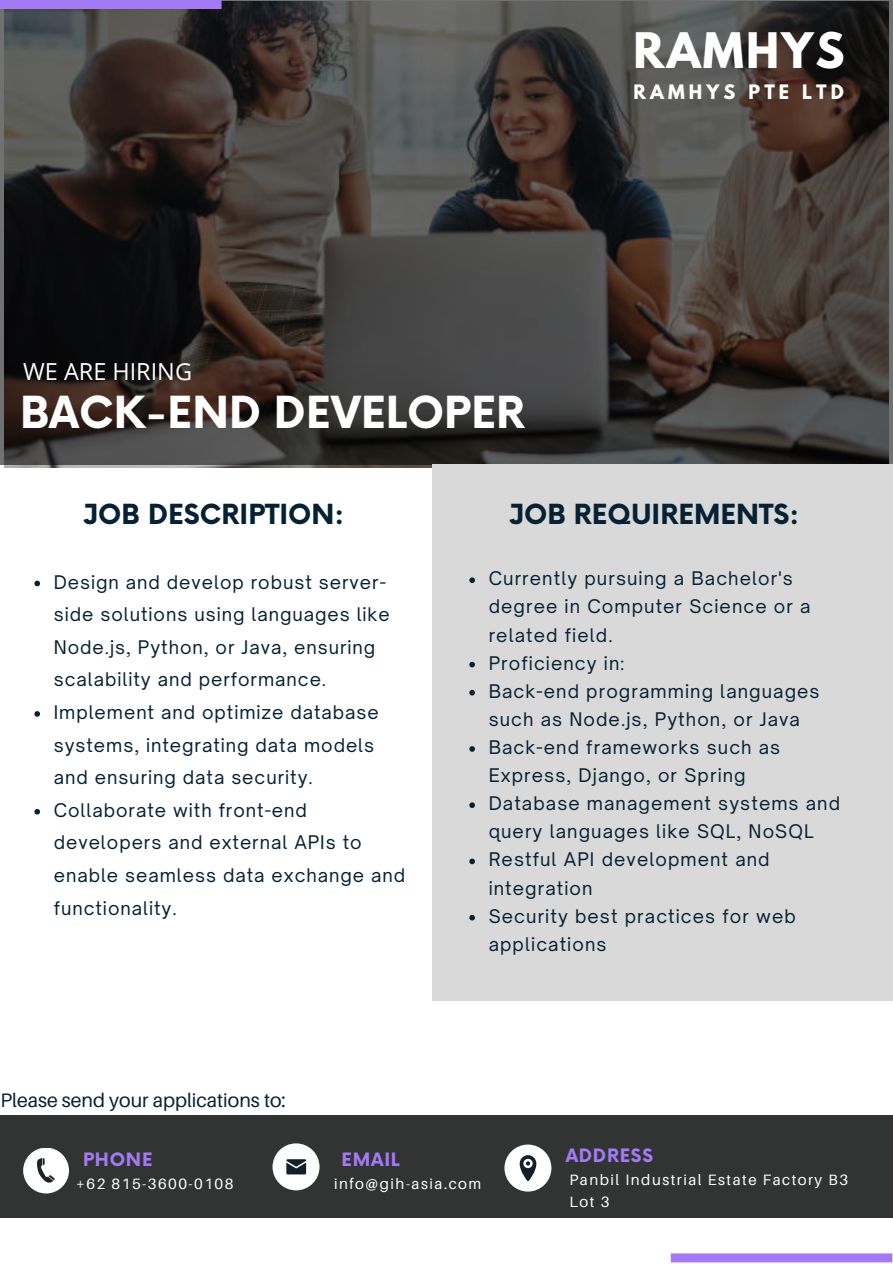
<style>
.page{position:relative;width:893px;height:1264px;background:#fff}
.page>*{position:absolute;margin:0;border:0;box-sizing:border-box;transform-origin:0 0}
.t1{font:700 43.35px "League Spartan";letter-spacing:.05em;color:#fff}
.t2{font:700 43.05px "Now";color:#fff}
.t3{font:700 27px "Now";color:#062133}
.t4{font:23.4px "Open Sans";color:#fff}
.t5{font:19.5px "Aileron";color:#062133}
.t6{font:18px/32.5px "Open Sauce One";letter-spacing:.06em;color:#062133}
.t7{font:700 18px "Now";letter-spacing:.04em;color:#a37af4}
.t8{font:700 17.7px "League Spartan";letter-spacing:.23em;color:#fff}
.t9{font:15px/22.5px "Aileron";letter-spacing:.1em;color:#fff}
</style>
<div class="page">
<svg style="left:0;top:0;width:892px;height:464px;background:#3e3936"></svg>
<div style="left:433px;top:464px;width:459px;height:537px;background:#d9d9d9"></div>
<div style="left:0;top:1115px;width:892px;height:102px;background:#323434"></div>
<div style="left:670px;top:1253px;width:222px;height:9px;background:#a37af4"></div>
<div style="left:0;top:0;width:221px;height:9px;background:#a37af4"></div>
<div style="left:23px;top:1147px;width:46px;height:46px;background:#fff;border-radius:50%"></div>
<svg style="left:37px;top:1158px;width:18px;height:25px"></svg>
<div style="left:272px;top:1143px;width:47px;height:47px;background:#fff;border-radius:50%"></div>
<svg style="left:286px;top:1159px;width:20px;height:15px"></svg>
<div style="left:504px;top:1144px;width:47px;height:47px;background:#fff;border-radius:50%"></div>
<svg style="left:519px;top:1155px;width:17px;height:25px"></svg>
<svg style="left:34px;top:580px;width:6px;height:6px"></svg>
<svg style="left:34px;top:711px;width:6px;height:5px"></svg>
<svg style="left:34px;top:809px;width:6px;height:5px"></svg>
<svg style="left:469px;top:577px;width:6px;height:6px"></svg>
<svg style="left:469px;top:661px;width:6px;height:6px"></svg>
<svg style="left:469px;top:690px;width:6px;height:5px"></svg>
<svg style="left:469px;top:746px;width:6px;height:5px"></svg>
<svg style="left:469px;top:802px;width:6px;height:6px"></svg>
<svg style="left:469px;top:858px;width:6px;height:6px"></svg>
<svg style="left:469px;top:914px;width:6px;height:6px"></svg>
<p class="t4" style="left:23px;top:355px;width:170px">WE ARE HIRING</p>
<p class="t2" style="left:20px;top:389px;width:506px">BACK-END DEVELOPER</p>
<p class="t1" style="left:633px;top:29px;width:213px">RAMHYS</p>
<p class="t8" style="left:633px;top:83px;width:212px">RAMHYS PTE LTD</p>
<p class="t3" style="left:83px;top:499px;width:263px">JOB DESCRIPTION:</p>
<p class="t6" style="left:54px;top:565px;width:337px">Design and develop robust server&shy;side solutions using languages like Node.js, Python, or Java, ensuring scalability and performance.</p>
<p class="t6" style="left:54px;top:695px;width:326px">Implement and optimize database systems, integrating data models and ensuring data security.</p>
<p class="t6" style="left:54px;top:793px;width:353px">Collaborate with front-end developers and external APIs to enable seamless data exchange and functionality.</p>
<p class="t5" style="left:1px;top:1088px;width:287px">Please send your applications to:</p>
<p class="t3" style="left:508px;top:499px;width:292px">JOB REQUIREMENTS:</p>
<p class="t6" style="left:488px;top:564px;width:323px;line-height:28px">Currently pursuing a Bachelor's degree in Computer Science or a related field.</p>
<p class="t6" style="left:488px;top:646px;width:137px">Proficiency in:</p>
<p class="t6" style="left:488px;top:677px;width:332px;line-height:28px">Back-end programming languages such as Node.js, Python, or Java</p>
<p class="t6" style="left:488px;top:733px;width:293px;line-height:28px">Back-end frameworks such as<br>Express, Django, or Spring</p>
<p class="t6" style="left:488px;top:789px;width:353px;line-height:28px">Database management systems and query languages like SQL, NoSQL</p>
<p class="t6" style="left:488px;top:845px;width:282px;line-height:28px">Restful API development and integration</p>
<p class="t6" style="left:488px;top:901px;width:309px;line-height:28px">Security best practices for web applications</p>
<p class="t7" style="left:83px;top:1149px;width:71px">PHONE</p>
<p class="t9" style="left:76px;top:1172px;width:159px">+62 815-3600-0108</p>
<p class="t7" style="left:341px;top:1149px;width:60px">EMAIL</p>
<p class="t7" style="left:565px;top:1146px;width:89px">ADDRESS</p>
<p class="t9" style="left:334px;top:1172px;width:149px">info@gih-asia.com</p>
<p class="t9" style="left:569px;top:1167px;width:280px">Panbil Industrial Estate Factory B3<br>Lot 3</p>
</div>
